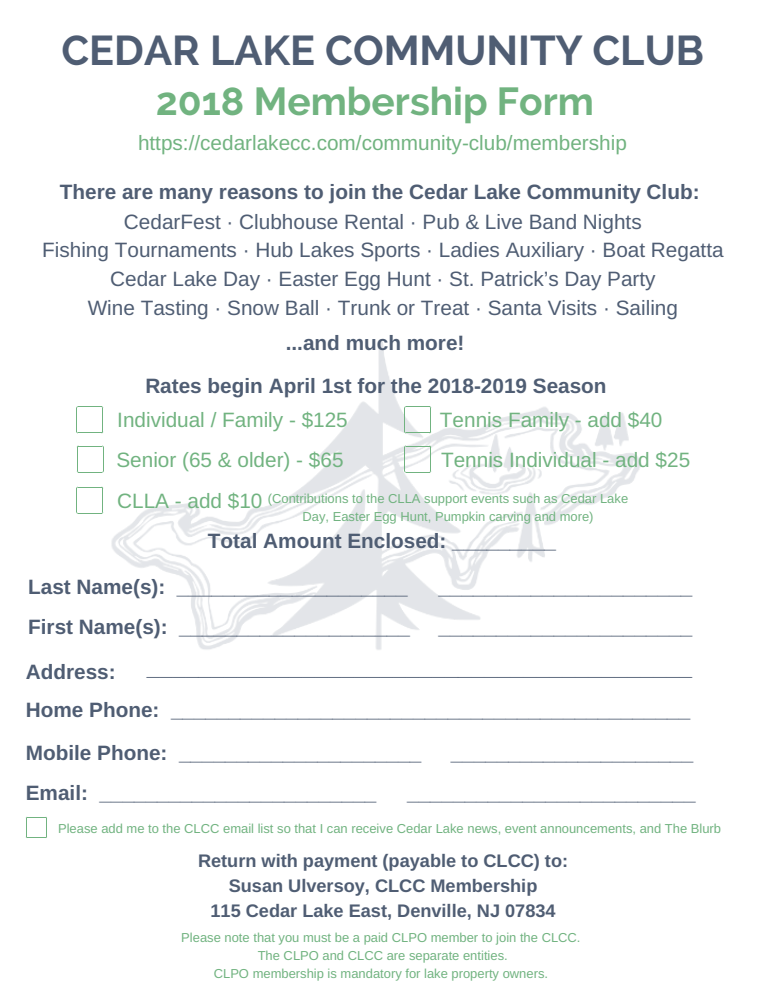
<style>
.page{position:relative;width:765px;height:990px;background:#fff}
.page>*{position:absolute;margin:0;border:0;box-sizing:border-box;transform-origin:0 0}
.t1{font:700 41.52px "Raleway";color:#4f5d73}
.t2{font:700 38.92px "Raleway";color:#71b380}
.t3{font:700 23.36px "Arimo";color:#4f5d73}
.t4{font:700 20.76px/42.9px "Arimo";color:#4f5d73;text-align:center}
.t5{font:20.76px/28.8px "Arimo";color:#4f5d73;text-align:center}
.t6{font:20.76px/39.9px "Arimo";color:#71b380}
.t7{font:700 18.16px/25.2px "Arimo";color:#4f5d73;text-align:center}
.t8{font:12.96px/18px "Arimo";color:#71b380;text-align:center}
.s1{font-size:20.76px}
</style>
<div class="page">
<img style="left:101px;top:340px;width:540px;height:310px">
<svg style="left:76px;top:406px;width:27px;height:27px"></svg>
<svg style="left:77px;top:446px;width:27px;height:27px"></svg>
<svg style="left:404px;top:406px;width:27px;height:27px"></svg>
<svg style="left:404px;top:446px;width:27px;height:27px"></svg>
<svg style="left:26px;top:817px;width:21px;height:21px"></svg>
<svg style="left:76px;top:487px;width:27px;height:27px"></svg>
<h1 class="t1" style="left:61px;top:26px;width:644px">CEDAR LAKE COMMUNITY CLUB</h1>
<h2 class="t2" style="left:156px;top:79px;width:440px">2018 Membership Form</h2>
<p class="t6" style="left:138px;top:123px;width:490px">https://cedarlakecc.com/community-club/membership</p>
<p class="t4" style="left:60px;top:170px;width:641px">There are many reasons to join the Cedar Lake Community Club:</p>
<p class="t5" style="left:42px;top:207px;width:683px">CedarFest · Clubhouse Rental · Pub &amp; Live Band Nights<br>Fishing Tournaments · Hub Lakes Sports · Ladies Auxiliary · Boat Regatta Cedar Lake Day · Easter Egg Hunt · St. Patrick’s Day Party<br>Wine Tasting · Snow Ball · Trunk or Treat · Santa Visits · Sailing</p>
<p class="t4" style="left:145px;top:321px;width:463px">...and much more!<br>Rates begin April 1st for the 2018-2019 Season</p>
<p class="t6" style="left:116px;top:400px;width:233px">Individual / Family - $125<br>Senior (65 &amp; older) - $65</p>
<p class="t6" style="left:440px;top:399px;width:252px;line-height:40.2px">Tennis Family - add $40<br>Tennis Individual - add $25</p>
<p class="t8" style="left:302px;top:490px;width:327px;text-align:left;text-indent:-185px"><span class="s1">CLLA - add $10</span> (Contributions to the CLLA support events such as Cedar Lake<br>Day, Easter Egg Hunt, Pumpkin carving and more)</p>
<p class="t4" style="left:208px;top:519px;width:350px">Total Amount Enclosed: _________</p>
<p class="t4" style="left:28px;top:565px;width:381px">Last Name(s): ____________________</p>
<p class="t4" style="left:439px;top:565px;width:255px">______________________</p>
<p class="t4" style="left:28px;top:605px;width:383px">First Name(s): ____________________</p>
<p class="t4" style="left:439px;top:605px;width:255px">______________________</p>
<p class="t4" style="left:26px;top:650px;width:91px">Address:</p>
<p class="t3" style="left:147px;top:654px;width:547px">__________________________________________</p>
<p class="t4" style="left:26px;top:689px;width:666px;line-height:42.3px;text-align:left">Home Phone: _____________________________________________<br>Mobile Phone: _____________________</p>
<p class="t4" style="left:451px;top:731px;width:244px">_____________________</p>
<p class="t4" style="left:26px;top:771px;width:352px">Email: ________________________</p>
<p class="t4" style="left:407px;top:771px;width:290px">_________________________</p>
<p class="t8" style="left:58px;top:820px;width:665px">Please add me to the CLCC email list so that I can receive Cedar Lake news, event announcements, and The Blurb</p>
<p class="t7" style="left:198px;top:848px;width:372px">Return with payment (payable to CLCC) to:<br>Susan Ulversoy, CLCC Membership<br>115 Cedar Lake East, Denville, NJ 07834</p>
<p class="t8" style="left:181px;top:928px;width:401px">Please note that you must be a paid CLPO member to join the CLCC.<br>The CLPO and CLCC are separate entities.<br>CLPO membership is mandatory for lake property owners.</p>
</div>
